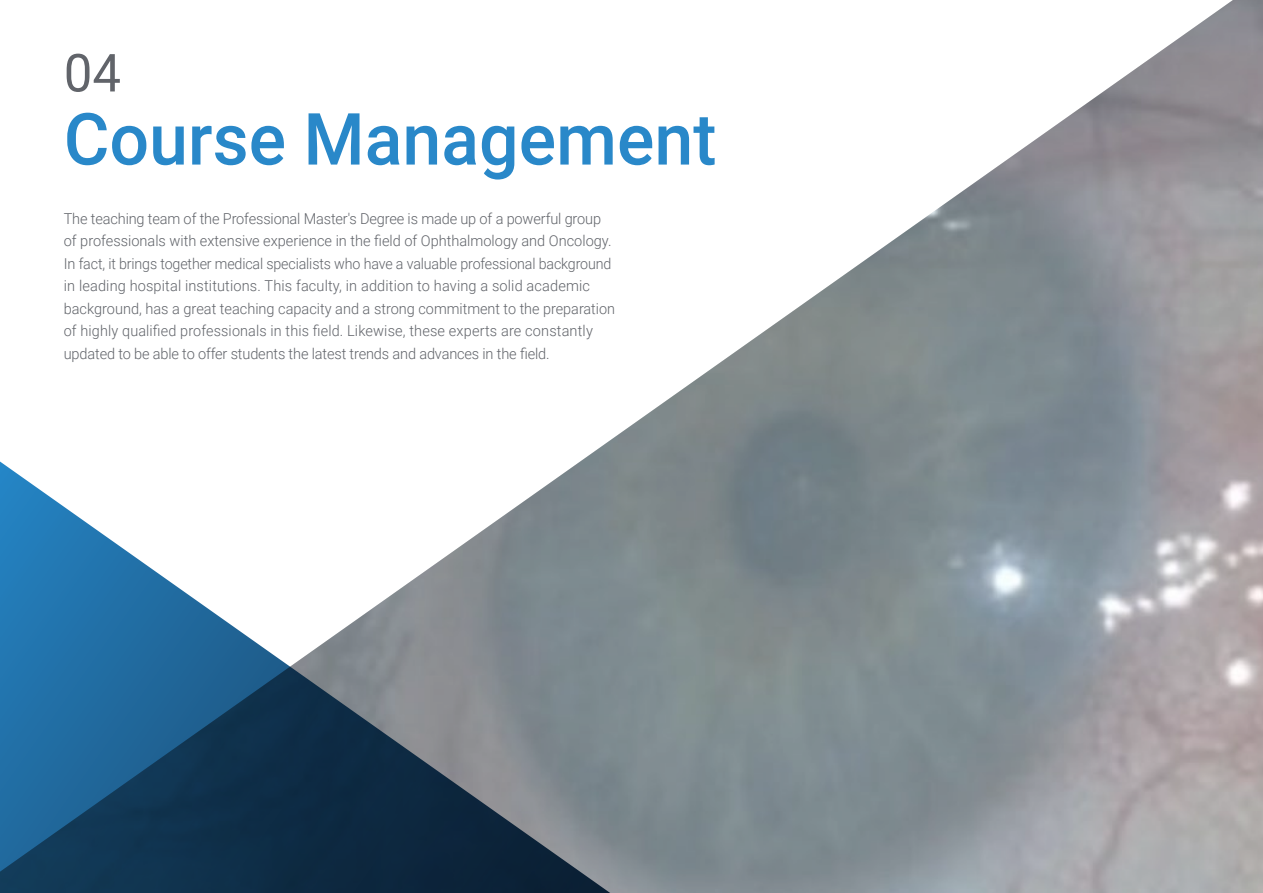
<style>
.page{position:relative;width:1263px;height:893px;background:#fff}
.page>*{position:absolute;margin:0;border:0;box-sizing:border-box;transform-origin:0 0}
.t1{font:500 72px "Roboto";color:#2988c9}
.t2{font:52.5px "Roboto";color:#61646a}
.t3{font:300 15px/22.5px "Roboto";color:#61646a}
</style>
<div class="page">
<svg style="left:0;top:446px;width:640px;height:447px"></svg>
<h2 class="t2" style="left:64px;top:36px;width:59px">04</h2>
<h1 class="t1" style="left:64px;top:89px;width:654px">Course Management</h1>
<p class="t3" style="left:64px;top:207px;width:553px">The teaching team of the Professional Master's Degree is made up of a powerful group of professionals with extensive experience in the field of Ophthalmology and Oncology.<br>In fact, it brings together medical specialists who have a valuable professional background in leading hospital institutions. This faculty, in addition to having a solid academic background, has a great teaching capacity and a strong commitment to the preparation of highly qualified professionals in this field. Likewise, these experts are constantly updated to be able to offer students the latest trends and advances in the field.</p>
</div>
